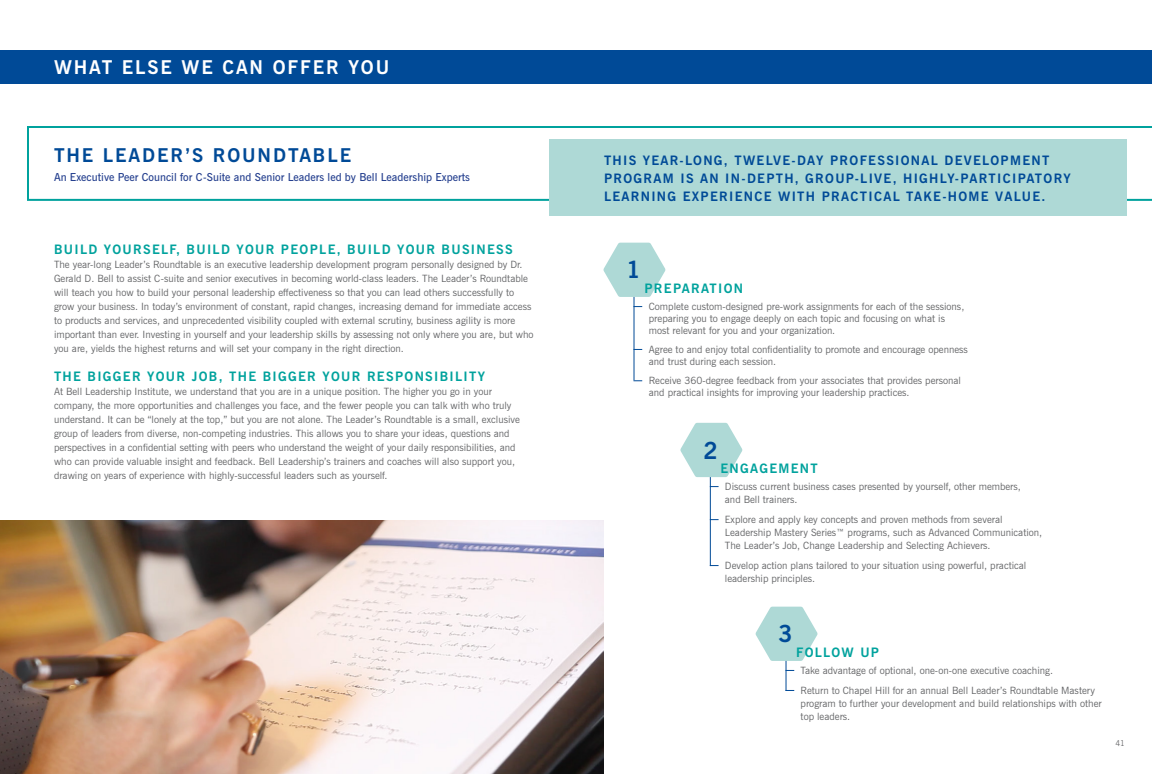
<style>
.page{position:relative;width:1152px;height:774px;background:#fff}
.page>*{position:absolute;margin:0;border:0;box-sizing:border-box;transform-origin:0 0}
.t1{font:700 23.6px "News Gothic BT";color:#004a97}
.t2{font:700 19px "News Gothic BT";letter-spacing:.1em;color:#fff}
.t3{font:700 19px "News Gothic BT";letter-spacing:.1em;color:#004a97}
.t4{font:700 13px/18px "News Gothic BT";letter-spacing:.1em;color:#004a97}
.t5{font:700 13px "News Gothic BT";letter-spacing:.1em;color:#00a29d}
.t6{font:600 11px "News Gothic BT";color:#25408f}
.t7{font:10px/14px "News Gothic BT";color:#636466}
.t8{font:8px "News Gothic BT";color:#636466}
</style>
<div class="page">
<img style="left:0;top:520px;width:604px;height:254px">
<hr style="left:786px;top:660px;width:1px;height:31px;background:#004a97">
<hr style="left:710px;top:477px;width:1px;height:89px;background:#004a97">
<svg style="left:680px;top:423px;width:62px;height:54px"></svg>
<svg style="left:756px;top:607px;width:62px;height:54px"></svg>
<svg style="left:603px;top:243px;width:63px;height:54px"></svg>
<svg style="left:27px;top:126px;width:1125px;height:75px"></svg>
<div style="left:0;top:50px;width:1152px;height:34px;background:#004a97"></div>
<div style="left:549px;top:139px;width:577px;height:77px;background:#aed9d6"></div>
<hr style="left:634px;top:297px;width:1px;height:83px;background:#004a97">
<h2 class="t2" style="left:54px;top:56px;width:337px">WHAT ELSE WE CAN OFFER YOU</h2>
<h2 class="t3" style="left:54px;top:144px;width:299px">THE LEADER’S ROUNDTABLE</h2>
<p class="t6" style="left:54px;top:170px;width:418px">An Executive Peer Council for C-Suite and Senior Leaders led by Bell Leadership Experts</p>
<h3 class="t5" style="left:54px;top:242px;width:460px">BUILD YOURSELF, BUILD YOUR PEOPLE, BUILD YOUR BUSINESS</h3>
<p class="t7" style="left:54px;top:257px;width:481px">The year-long Leader’s Roundtable is an executive leadership development program personally designed by Dr.<br>Gerald D. Bell to assist C-suite and senior executives in becoming world-class leaders. The Leader’s Roundtable will teach you how to build your personal leadership effectiveness so that you can lead others successfully to grow your business. In today’s environment of constant, rapid changes, increasing demand for immediate access to products and services, and unprecedented visibility coupled with external scrutiny, business agility is more important than ever. Investing in yourself and your leadership skills by assessing not only where you are, but who you are, yields the highest returns and will set your company in the right direction.</p>
<h3 class="t5" style="left:54px;top:369px;width:433px">THE BIGGER YOUR JOB, THE BIGGER YOUR RESPONSIBILITY</h3>
<p class="t7" style="left:54px;top:384px;width:467px">At Bell Leadership Institute, we understand that you are in a unique position. The higher you go in your company, the more opportunities and challenges you face, and the fewer people you can talk with who truly understand. It can be “lonely at the top,” but you are not alone. The Leader’s Roundtable is a small, exclusive group of leaders from diverse, non-competing industries. This allows you to share your ideas, questions and perspectives in a confidential setting with peers who understand the weight of your daily responsibilities, and who can provide valuable insight and feedback. Bell Leadership’s trainers and coaches will also support you, drawing on years of experience with highly-successful leaders such as yourself.</p>
<h3 class="t4" style="left:604px;top:151px;width:468px">THIS YEAR-LONG, TWELVE-DAY PROFESSIONAL DEVELOPMENT<br>PROGRAM IS AN IN-DEPTH, GROUP-LIVE, HIGHLY-PARTICIPATORY<br>LEARNING EXPERIENCE WITH PRACTICAL TAKE-HOME VALUE.</h3>
<h1 class="t1" style="left:626px;top:256px;width:16px">1</h1>
<h3 class="t5" style="left:644px;top:280px;width:100px">PREPARATION</h3>
<p class="t7" style="left:649px;top:300px;width:317px;line-height:12px">Complete custom-designed pre-work assignments for each of the sessions, preparing you to engage deeply on each topic and focusing on what is most relevant for you and your organization.</p>
<p class="t7" style="left:649px;top:343px;width:321px;line-height:12px">Agree to and enjoy total confidentiality to promote and encourage openness and trust during each session.</p>
<p class="t7" style="left:649px;top:374px;width:314px;line-height:12px">Receive 360-degree feedback from your associates that provides personal and practical insights for improving your leadership practices.</p>
<h1 class="t1" style="left:703px;top:436px;width:16px">2</h1>
<h3 class="t5" style="left:720px;top:461px;width:99px">ENGAGEMENT</h3>
<p class="t7" style="left:725px;top:480px;width:297px;line-height:13px">Discuss current business cases presented by yourself, other members, and Bell trainers.</p>
<p class="t7" style="left:725px;top:513px;width:319px;line-height:13px">Explore and apply key concepts and proven methods from several<br>Leadership Mastery Series™ programs, such as Advanced Communication,<br>The Leader’s Job, Change Leadership and Selecting Achievers.</p>
<p class="t7" style="left:725px;top:559px;width:303px;line-height:13px">Develop action plans tailored to your situation using powerful, practical leadership principles.</p>
<h1 class="t1" style="left:779px;top:620px;width:16px">3</h1>
<h3 class="t5" style="left:796px;top:645px;width:85px">FOLLOW UP</h3>
<p class="t7" style="left:801px;top:661px;width:296px;line-height:20px">Take advantage of optional, one-on-one executive coaching.<br>Return to Chapel Hill for an annual Bell Leader’s Roundtable Mastery</p>
<p class="t7" style="left:801px;top:697px;width:303px;line-height:13px">program to further your development and build relationships with other top leaders.</p>
<p class="t8" style="left:1115px;top:738px;width:11px">41</p>
</div>
